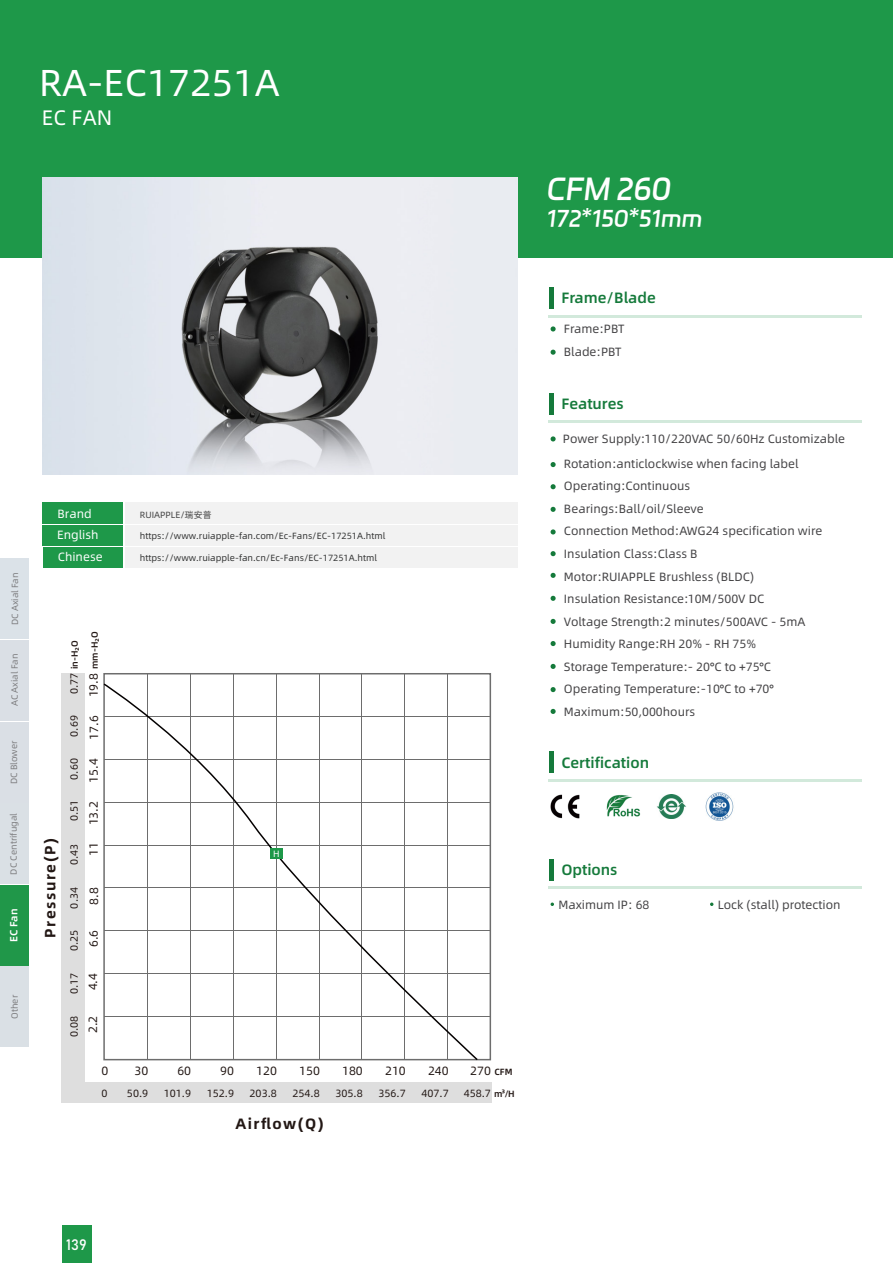
<style>
.page{position:relative;width:893px;height:1263px;background:#fff}
.page>*{position:absolute;margin:0;border:0;box-sizing:border-box;transform-origin:0 0}
.t1{font:37.5px "Alibaba Pu Hui Ti";color:#fff}
.t2{font:30px "Ding Talk Jin Bu Ti";color:#fff}
.t3{font:22.5px "Ding Talk Jin Bu Ti";color:#fff}
.t4{font:21px "Alibaba Pu Hui Ti";color:#fff}
.t5{font:500 15px "Alibaba Pu Hui Ti";color:#157a3b}
.t6{font:700 15px "Alibaba Pu Hui Ti";letter-spacing:.1em;color:#221714}
.t7{font:15px "Bahnschrift";color:#fff}
.t8{font:12px/22.5px "Alibaba Pu Hui Ti";color:#434244}
.t9{font:12px "Alibaba Pu Hui Ti";color:#221714}
.t10{font:12px "Alibaba Pu Hui Ti";color:#fff}
.t11{font:10.5px "Alibaba Pu Hui Ti";color:#221714}
.t12{font:500 10.5px "Alibaba Pu Hui Ti";color:#fff}
.t13{font:9.15px "Alibaba Pu Hui Ti";color:#fff}
.t14{font:9px "Alibaba Pu Hui Ti";color:#323333}
.t15{font:9px "Alibaba Pu Hui Ti";color:#7d7d7f}
.t16{font:500 9px "Alibaba Pu Hui Ti";color:#221714}
.t17{font:9px "Alibaba Pu Hui Ti";color:#444}
.s1{font-weight:400;font-size:10.5px}
.s2{font-weight:500;font-size:9px}
</style>
<div class="page">
<div style="left:0;top:0;width:893px;height:258px;background:#1e9849"></div>
<img style="left:43px;top:178px;width:474px;height:297px">
<div style="left:43px;top:502px;width:81px;height:22px;background:#1e9849"></div>
<div style="left:124px;top:502px;width:393px;height:22px;background:#f2f2f2"></div>
<div style="left:43px;top:524px;width:81px;height:22px;background:#1e9849"></div>
<div style="left:124px;top:524px;width:393px;height:22px;background:#f2f2f2"></div>
<div style="left:43px;top:546px;width:82px;height:21px;background:#1e9849"></div>
<div style="left:125px;top:546px;width:393px;height:21px;background:#f2f2f2"></div>
<hr style="left:43px;top:524px;width:475px;height:1px;background:#fff">
<hr style="left:43px;top:546px;width:475px;height:1px;background:#fff">
<hr style="left:124px;top:502px;width:1px;height:66px;background:#fff">
<div style="left:62px;top:673px;width:23px;height:429px;background:#dedede"></div>
<div style="left:67px;top:1082px;width:424px;height:20px;background:#dedede"></div>
<hr style="left:147px;top:674px;width:1px;height:386px;background:#6d6d6d">
<hr style="left:190px;top:674px;width:1px;height:386px;background:#6d6d6d">
<hr style="left:233px;top:674px;width:1px;height:386px;background:#6d6d6d">
<hr style="left:276px;top:674px;width:1px;height:386px;background:#6d6d6d">
<hr style="left:319px;top:674px;width:1px;height:386px;background:#6d6d6d">
<hr style="left:362px;top:674px;width:1px;height:386px;background:#6d6d6d">
<hr style="left:405px;top:674px;width:1px;height:386px;background:#6d6d6d">
<hr style="left:447px;top:674px;width:1px;height:386px;background:#6d6d6d">
<hr style="left:104px;top:973px;width:387px;height:1px;background:#6d6d6d">
<hr style="left:104px;top:931px;width:387px;height:1px;background:#6d6d6d">
<hr style="left:104px;top:888px;width:387px;height:1px;background:#6d6d6d">
<hr style="left:104px;top:845px;width:387px;height:1px;background:#6d6d6d">
<hr style="left:104px;top:802px;width:387px;height:1px;background:#6d6d6d">
<hr style="left:104px;top:759px;width:387px;height:1px;background:#6d6d6d">
<hr style="left:104px;top:716px;width:387px;height:1px;background:#6d6d6d">
<hr style="left:104px;top:1016px;width:387px;height:1px;background:#6d6d6d">
<svg style="left:103px;top:683px;width:376px;height:378px"></svg>
<div style="left:270px;top:848px;width:13px;height:11px;background:#1e9849"></div>
<div style="left:62px;top:1225px;width:30px;height:38px;background:#1e9849"></div>
<div style="left:0;top:559px;width:29px;height:80px;background:#dbe2e8"></div>
<div style="left:0;top:640px;width:29px;height:80px;background:#dadfe5"></div>
<div style="left:0;top:722px;width:29px;height:80px;background:#dadfe5"></div>
<div style="left:0;top:803px;width:29px;height:81px;background:#dae0e5"></div>
<div style="left:0;top:885px;width:29px;height:80px;background:#209749"></div>
<div style="left:0;top:967px;width:29px;height:80px;background:#dae0e5"></div>
<svg style="left:551px;top:902px;width:3px;height:4px"></svg>
<hr style="left:548px;top:421px;width:314px;height:2px;background:#d2e9db">
<hr style="left:549px;top:393px;width:4px;height:22px;background:#157a3b">
<svg style="left:551px;top:436px;width:5px;height:5px"></svg>
<svg style="left:551px;top:462px;width:5px;height:5px"></svg>
<svg style="left:551px;top:484px;width:5px;height:5px"></svg>
<svg style="left:551px;top:507px;width:5px;height:5px"></svg>
<svg style="left:551px;top:529px;width:5px;height:5px"></svg>
<svg style="left:551px;top:551px;width:5px;height:5px"></svg>
<svg style="left:551px;top:573px;width:5px;height:5px"></svg>
<svg style="left:551px;top:596px;width:5px;height:5px"></svg>
<svg style="left:551px;top:641px;width:5px;height:5px"></svg>
<svg style="left:551px;top:619px;width:5px;height:5px"></svg>
<svg style="left:551px;top:664px;width:5px;height:5px"></svg>
<svg style="left:551px;top:687px;width:5px;height:5px"></svg>
<svg style="left:551px;top:709px;width:5px;height:5px"></svg>
<hr style="left:548px;top:315px;width:314px;height:2px;background:#d2e9db">
<hr style="left:549px;top:287px;width:4px;height:22px;background:#157a3b">
<svg style="left:551px;top:326px;width:5px;height:5px"></svg>
<svg style="left:551px;top:350px;width:5px;height:5px"></svg>
<hr style="left:548px;top:779px;width:314px;height:2px;background:#d2e9db">
<hr style="left:549px;top:751px;width:4px;height:22px;background:#157a3b">
<hr style="left:548px;top:887px;width:314px;height:2px;background:#d2e9db">
<hr style="left:549px;top:859px;width:4px;height:21px;background:#157a3b">
<img style="left:551px;top:795px;width:29px;height:23px">
<img style="left:606px;top:795px;width:35px;height:22px">
<img style="left:656px;top:794px;width:30px;height:25px">
<img style="left:705px;top:793px;width:29px;height:27px">
<h1 class="t1" style="left:39px;top:54px;width:242px">RA-EC17251A</h1>
<h3 class="t4" style="left:42px;top:102px;width:72px">EC FAN</h3>
<p class="t15" style="left:8px;top:625px;width:54px;rotate:-90deg">DC Axial Fan</p>
<p class="t15" style="left:8px;top:706px;width:54px;rotate:-90deg">AC Axial Fan</p>
<p class="t15" style="left:7px;top:784px;width:45px;rotate:-90deg">DC Blower</p>
<p class="t15" style="left:7px;top:875px;width:63px;rotate:-90deg">DC Centrifugal</p>
<p class="t12" style="left:6px;top:942px;width:35px;rotate:-90deg">EC Fan</p>
<p class="t15" style="left:8px;top:1019px;width:25px;rotate:-90deg">Other</p>
<p class="t10" style="left:57px;top:504px;width:36px">Brand</p>
<p class="t17" style="left:140px;top:508px;width:73px">RUIAPPLE/瑞安普</p>
<p class="t10" style="left:57px;top:526px;width:43px">English</p>
<p class="t14" style="left:140px;top:529px;width:247px">https://www.ruiapple-fan.com/Ec-Fans/EC-17251A.html</p>
<p class="t10" style="left:58px;top:548px;width:46px">Chinese</p>
<p class="t14" style="left:140px;top:551px;width:239px">https://www.ruiapple-fan.cn/Ec-Fans/EC-17251A.html</p>
<p class="t6" style="left:38px;top:937px;width:101px;rotate:-90deg">Pressure(P)</p>
<p class="t16" style="left:68px;top:694px;width:56px;rotate:-90deg"><span class="s1">0.77</span> in-H₂O</p>
<p class="t16" style="left:88px;top:669px;width:39px;rotate:-90deg">mm-H₂O</p>
<p class="t9" style="left:85px;top:697px;width:26px;rotate:-90deg">19.8</p>
<p class="t11" style="left:66px;top:737px;width:23px;rotate:-90deg">0.69</p>
<p class="t9" style="left:85px;top:739px;width:26px;rotate:-90deg">17.6</p>
<p class="t11" style="left:66px;top:780px;width:23px;rotate:-90deg">0.60</p>
<p class="t9" style="left:85px;top:783px;width:26px;rotate:-90deg">15.4</p>
<p class="t11" style="left:66px;top:821px;width:23px;rotate:-90deg">0.51</p>
<p class="t9" style="left:85px;top:825px;width:26px;rotate:-90deg">13.2</p>
<p class="t11" style="left:66px;top:865px;width:23px;rotate:-90deg">0.43</p>
<p class="t9" style="left:85px;top:856px;width:15px;rotate:-90deg">11</p>
<p class="t13" style="left:273px;top:847px;width:8px">H</p>
<p class="t11" style="left:66px;top:908px;width:23px;rotate:-90deg">0.34</p>
<p class="t9" style="left:85px;top:904px;width:19px;rotate:-90deg">8.8</p>
<p class="t11" style="left:66px;top:951px;width:23px;rotate:-90deg">0.25</p>
<p class="t9" style="left:85px;top:947px;width:19px;rotate:-90deg">6.6</p>
<p class="t11" style="left:66px;top:994px;width:23px;rotate:-90deg">0.17</p>
<p class="t9" style="left:84px;top:990px;width:19px;rotate:-90deg">4.4</p>
<p class="t11" style="left:66px;top:1037px;width:23px;rotate:-90deg">0.08</p>
<p class="t9" style="left:84px;top:1033px;width:19px;rotate:-90deg">2.2</p>
<p class="t9" style="left:102px;top:1061px;width:8px">0</p>
<p class="t9" style="left:134px;top:1061px;width:15px">30</p>
<p class="t9" style="left:177px;top:1061px;width:15px">60</p>
<p class="t9" style="left:220px;top:1061px;width:15px">90</p>
<p class="t9" style="left:256px;top:1061px;width:22px">120</p>
<p class="t9" style="left:299px;top:1061px;width:22px">150</p>
<p class="t9" style="left:342px;top:1061px;width:22px">180</p>
<p class="t9" style="left:385px;top:1061px;width:22px">210</p>
<p class="t9" style="left:428px;top:1061px;width:22px">240</p>
<p class="t9" style="left:470px;top:1061px;width:44px">270 <span class="s2">CFM</span></p>
<p class="t16" style="left:494px;top:1086px;width:22px">m³/H</p>
<p class="t11" style="left:102px;top:1085px;width:8px">0</p>
<p class="t11" style="left:127px;top:1085px;width:23px">50.9</p>
<p class="t11" style="left:164px;top:1085px;width:29px">101.9</p>
<p class="t11" style="left:207px;top:1085px;width:29px">152.9</p>
<p class="t11" style="left:250px;top:1085px;width:29px">203.8</p>
<p class="t11" style="left:293px;top:1085px;width:29px">254.8</p>
<p class="t11" style="left:335px;top:1085px;width:29px">305.8</p>
<p class="t11" style="left:378px;top:1085px;width:29px">356.7</p>
<p class="t11" style="left:421px;top:1085px;width:29px">407.7</p>
<p class="t11" style="left:464px;top:1085px;width:29px">458.7</p>
<p class="t6" style="left:235px;top:1111px;width:90px">Airflow(Q)</p>
<h2 class="t2" style="left:547px;top:166px;width:126px">CFM 260</h2>
<h3 class="t3" style="left:547px;top:201px;width:157px">172*150*51mm</h3>
<p class="t5" style="left:561px;top:286px;width:96px">Frame/Blade</p>
<p class="t8" style="left:564px;top:317px;width:62px">Frame:PBT<br>Blade:PBT</p>
<p class="t5" style="left:561px;top:392px;width:64px">Features</p>
<p class="t8" style="left:563px;top:425px;width:284px;line-height:25.2px">Power Supply:110/220VAC 50/60Hz Customizable<br>Rotation:anticlockwise when facing label</p>
<p class="t8" style="left:564px;top:474px;width:260px">Operating:Continuous<br>Bearings:Ball/oil/Sleeve<br>Connection Method:AWG24 specification wire<br>Insulation Class:Class B<br>Motor:RUIAPPLE Brushless (BLDC)<br>Insulation Resistance:10M/500V DC<br>Voltage Strength:2 minutes/500AVC - 5mA<br>Humidity Range:RH 20% - RH 75%<br>Storage Temperature:- 20°C to +75°C<br>Operating Temperature:-10°C to +70°<br>Maximum:50,000hours</p>
<p class="t5" style="left:561px;top:751px;width:89px">Certification</p>
<p class="t5" style="left:561px;top:858px;width:58px">Options</p>
<p class="t8" style="left:558px;top:892px;width:93px">Maximum IP: 68</p>
<p class="t8" style="left:718px;top:892px;width:124px">Lock (stall) protection</p>
<p class="t7" style="left:66px;top:1233px;width:22px">139</p>
</div>
